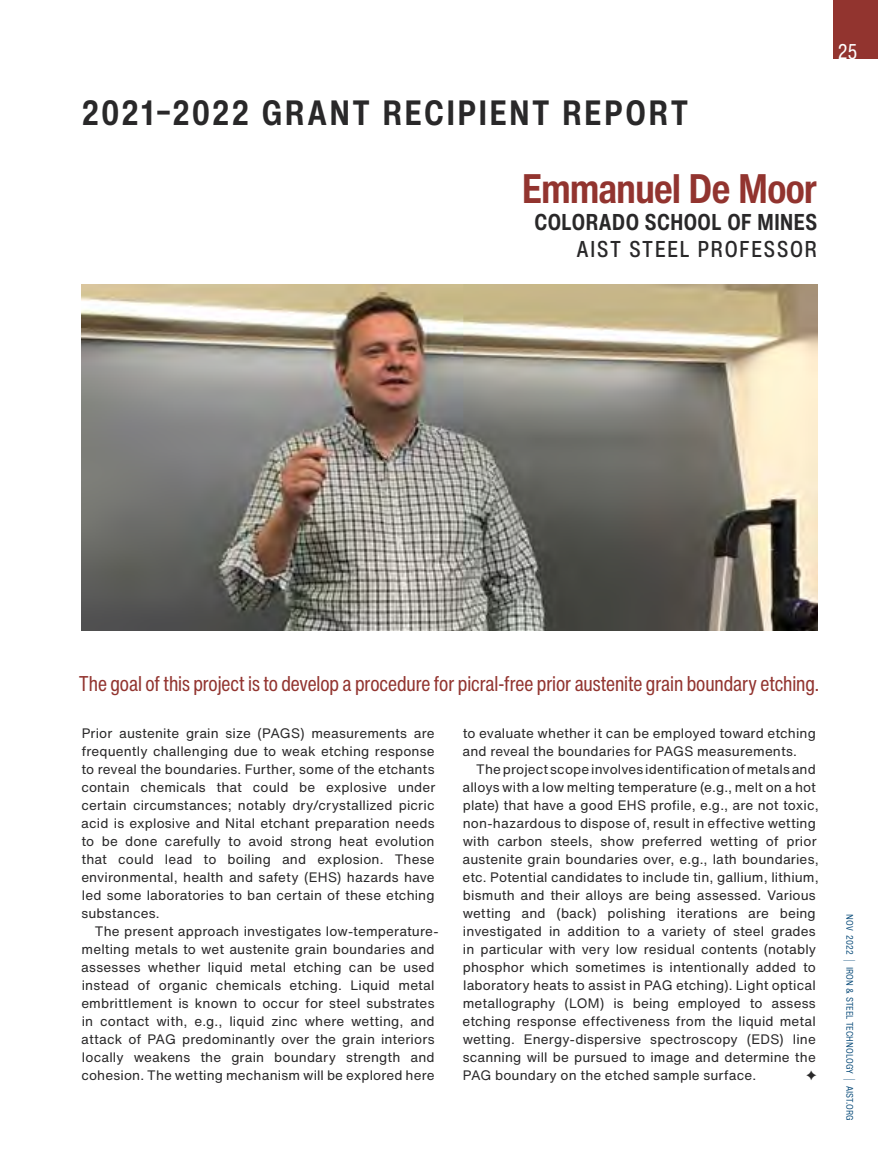
<style>
.page{position:relative;width:878px;height:1175px;background:#fff}
.page>*{position:absolute;margin:0;border:0;box-sizing:border-box;transform-origin:0 0}
.t1{font:700 40.5px "Helvetica Now Text Cn";letter-spacing:-.015em;color:#92342f}
.t2{font:700 34.5px "Helvetica Now Text Cn";letter-spacing:.075em;color:#292829}
.t3{font:700 22.5px "Helvetica Now Text Cn";letter-spacing:.02em;color:#292829}
.t4{font:500 22.5px "Helvetica Now Text Cn";letter-spacing:.08em;color:#292829}
.t5{font:21px "Helvetica Now Text Cn";letter-spacing:-.005em;color:#92342f}
.t6{font:21px "Helvetica Now Text Cn";color:#fff}
.t7{font:13.5px/18px "Helvetica Now Text";letter-spacing:.01em;color:#292829}
.t8{font:9px "Helvetica Now Micro Cn";letter-spacing:.01em;color:#004575}
.s1{font-family:"Helvetica Now Text Cn";font-weight:100;font-size:16.5px}
</style>
<div class="page">
<div style="left:832px;top:0;width:46px;height:58px;background:#92342f"></div>
<img style="left:81px;top:285px;width:736px;height:345px">
<h2 class="t2" style="left:81px;top:90px;width:608px">2021–2022 GRANT RECIPIENT REPORT</h2>
<h1 class="t1" style="left:522px;top:163px;width:296px">Emmanuel De Moor</h1>
<h3 class="t3" style="left:534px;top:208px;width:284px">COLORADO SCHOOL OF MINES</h3>
<h3 class="t4" style="left:576px;top:235px;width:242px">AIST STEEL PROFESSOR</h3>
<h3 class="t6" style="left:837px;top:37px;width:21px">25</h3>
<h3 class="t5" style="left:79px;top:670px;width:742px">The goal of this project is to develop a procedure for picral-free prior austenite grain boundary etching.</h3>
<p class="t7" style="left:81px;top:724px;width:355px;text-align:justify">Prior austenite grain size (PAGS) measurements are frequently challenging due to weak etching response to reveal the boundaries. Further, some of the etchants contain chemicals that could be explosive under certain circumstances; notably dry/crystallized picric acid is explosive and Nital etchant preparation needs to be done carefully to avoid strong heat evolution that could lead to boiling and explosion. These environmental, health and safety (EHS) hazards have led some laboratories to ban certain of these etching substances.</p>
<p class="t7" style="left:81px;top:922px;width:359px;text-indent:14px">The present approach investigates low-temperature&shy;melting metals to wet austenite grain boundaries and assesses whether liquid metal etching can be used instead of organic chemicals etching. Liquid metal embrittlement is known to occur for steel substrates in contact with, e.g., liquid zinc where wetting, and attack of PAG predominantly over the grain interiors locally weakens the grain boundary strength and cohesion. The wetting mechanism will be explored here</p>
<p class="t7" style="left:462px;top:724px;width:355px">to evaluate whether it can be employed toward etching and reveal the boundaries for PAGS measurements.</p>
<p class="t7" style="left:462px;top:760px;width:358px;text-indent:14px">The project scope involves identification of metals and alloys with a low melting temperature (e.g., melt on a hot plate) that have a good EHS profile, e.g., are not toxic, non-hazardous to dispose of, result in effective wetting with carbon steels, show preferred wetting of prior austenite grain boundaries over, e.g., lath boundaries, etc. Potential candidates to include tin, gallium, lithium, bismuth and their alloys are being assessed. Various wetting and (back) polishing iterations are being investigated in addition to a variety of steel grades in particular with very low residual contents (notably phosphor which sometimes is intentionally added to laboratory heats to assist in PAG etching). Light optical metallography (LOM) is being employed to assess etching response effectiveness from the liquid metal wetting. Energy-dispersive spectroscopy (EDS) line scanning will be pursued to image and determine the PAG boundary on the etched sample surface.</p>
<p class="t8" style="left:856px;top:914px;width:208px;rotate:90deg">NOV 2022 <span class="s1">I</span> IRON &amp; STEEL TECHNOLOGY <span class="s1">I</span> AIST.ORG</p>
</div>
